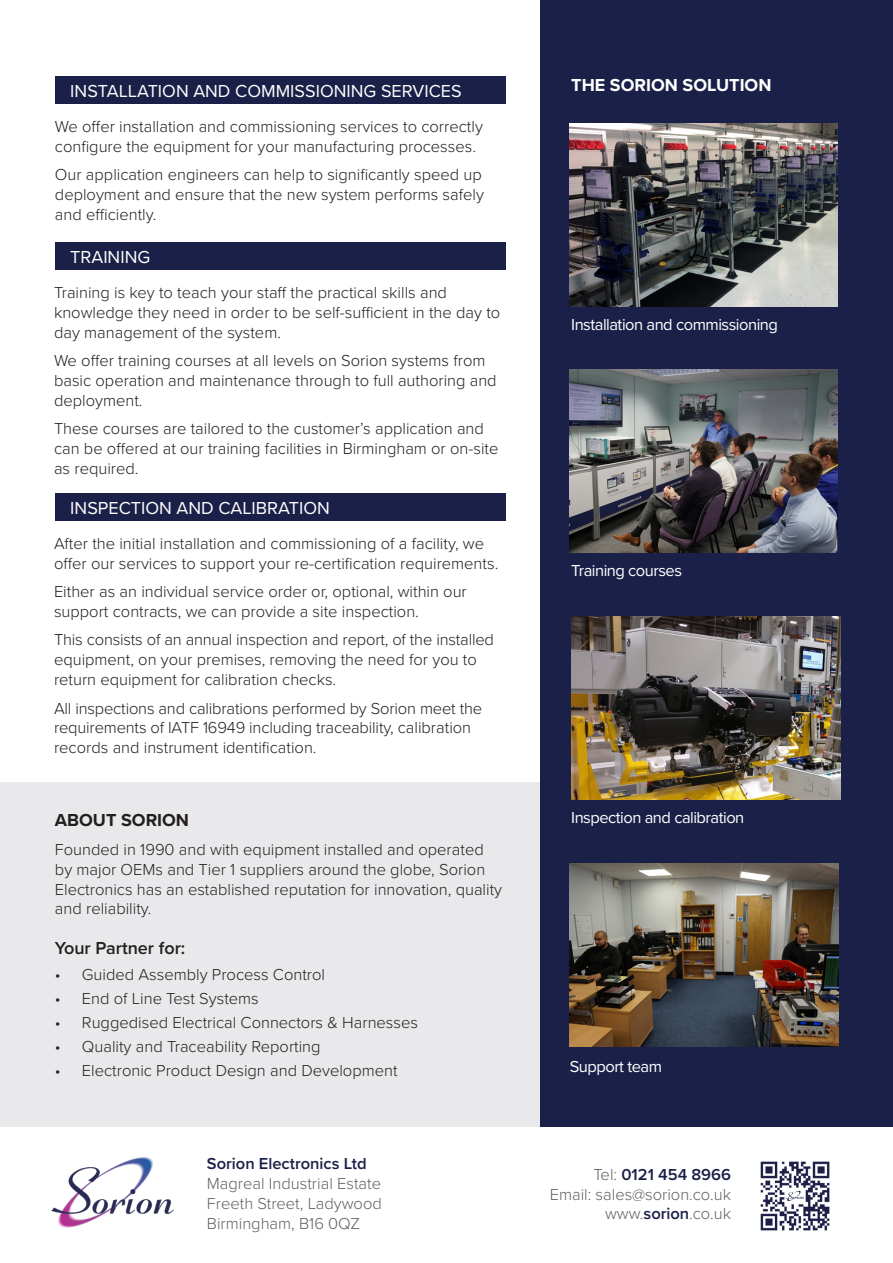
<style>
.page{position:relative;width:893px;height:1263px;background:#fff}
.page>*{position:absolute;margin:0;border:0;box-sizing:border-box;transform-origin:0 0}
.t1{font:18px "Proxima Nova";color:#fff}
.t2{font:700 18px "Proxima Nova";color:#fff}
.t3{font:600 18px "Proxima Nova";color:#231f20}
.t4{font:700 18px "Proxima Nova";color:#231f20}
.t5{font:300 16.5px/19.8px "Proxima Nova";color:#231f20}
.t6{font:300 16.5px "Proxima Nova";color:#606060}
.t7{font:16.5px "Proxima Nova";letter-spacing:-.03em;color:#fff}
.t8{font:600 16.5px "Proxima Nova";color:#1a1f47}
.s1{font-weight:300;color:#606060}
.s2{font-weight:600;color:#1a1f47}
</style>
<div class="page">
<div style="left:0;top:782px;width:893px;height:345px;background:#e9e9eb"></div>
<div style="left:540px;top:0;width:353px;height:1127px;background:#1b2048"></div>
<img style="left:570px;top:863px;width:269px;height:183px">
<img style="left:760px;top:1161px;width:70px;height:70px">
<img style="left:51px;top:1157px;width:123px;height:71px">
<div style="left:55px;top:77px;width:450px;height:27px;background:#1b2048"></div>
<div style="left:55px;top:242px;width:450px;height:28px;background:#1b2048"></div>
<div style="left:55px;top:493px;width:450px;height:28px;background:#1b2048"></div>
<img style="left:570px;top:123px;width:267px;height:183px">
<img style="left:570px;top:370px;width:267px;height:183px">
<img style="left:571px;top:617px;width:269px;height:182px">
<p class="t1" style="left:70px;top:78px;width:393px">INSTALLATION AND COMMISSIONING SERVICES</p>
<p class="t5" style="left:55px;top:116px;width:429px">We offer installation and commissioning services to correctly configure the equipment for your manufacturing processes.</p>
<p class="t5" style="left:55px;top:164px;width:430px">Our application engineers can help to significantly speed up deployment and ensure that the new system performs safely and efficiently.</p>
<p class="t1" style="left:70px;top:244px;width:81px">TRAINING</p>
<p class="t5" style="left:54px;top:282px;width:448px">Training is key to teach your staff the practical skills and knowledge they need in order to be self-sufficient in the day to day management of the system.</p>
<p class="t5" style="left:54px;top:350px;width:444px">We offer training courses at all levels on Sorion systems from basic operation and maintenance through to full authoring and deployment.</p>
<p class="t5" style="left:54px;top:418px;width:446px">These courses are tailored to the customer’s application and can be offered at our training facilities in Birmingham or on-site as required.</p>
<p class="t1" style="left:70px;top:495px;width:261px">INSPECTION AND CALIBRATION</p>
<p class="t5" style="left:54px;top:532px;width:446px">After the initial installation and commissioning of a facility, we offer our services to support your re-certification requirements.</p>
<p class="t5" style="left:54px;top:581px;width:414px">Either as an individual service order or, optional, within our support contracts, we can provide a site inspection.</p>
<p class="t5" style="left:54px;top:629px;width:441px">This consists of an annual inspection and report, of the installed equipment, on your premises, removing the need for you to return equipment for calibration checks.</p>
<p class="t5" style="left:54px;top:697px;width:430px">All inspections and calibrations performed by Sorion meet the requirements of IATF 16949 including traceability, calibration records and instrument identification.</p>
<p class="t4" style="left:55px;top:807px;width:136px">ABOUT SORION</p>
<p class="t5" style="left:55px;top:839px;width:449px">Founded in 1990 and with equipment installed and operated by major OEMs and Tier 1 suppliers around the globe, Sorion Electronics has an established reputation for innovation, quality and reliability.</p>
<p class="t3" style="left:55px;top:934px;width:132px">Your Partner for:</p>
<p class="t5" style="left:55px;top:963px;width:272px">• Guided Assembly Process Control</p>
<p class="t5" style="left:55px;top:987px;width:205px">• End of Line Test Systems</p>
<p class="t5" style="left:55px;top:1011px;width:365px">• Ruggedised Electrical Connectors &amp; Harnesses</p>
<p class="t5" style="left:55px;top:1035px;width:267px">• Quality and Traceability Reporting</p>
<p class="t5" style="left:55px;top:1059px;width:344px">• Electronic Product Design and Development</p>
<p class="t8" style="left:207px;top:1151px;width:161px">Sorion Electronics Ltd</p>
<p class="t6" style="left:207px;top:1171px;width:176px">Magreal Industrial Estate</p>
<p class="t6" style="left:207px;top:1191px;width:176px">Freeth Street, Ladywood</p>
<p class="t6" style="left:207px;top:1211px;width:155px">Birmingham, B16 0QZ</p>
<p class="t2" style="left:571px;top:71px;width:202px">THE SORION SOLUTION</p>
<p class="t7" style="left:571px;top:312px;width:208px">Installation and commissioning</p>
<p class="t7" style="left:571px;top:559px;width:112px">Training courses</p>
<p class="t7" style="left:571px;top:805px;width:175px">Inspection and calibration</p>
<p class="t7" style="left:570px;top:1054px;width:94px">Support team</p>
<p class="t8" style="left:593px;top:1162px;width:139px"><span class="s1">Tel:</span> 0121 454 8966</p>
<p class="t6" style="left:550px;top:1182px;width:183px">Email: sales@sorion.co.uk</p>
<p class="t6" style="left:605px;top:1201px;width:127px">www.<span class="s2">sorion</span>.co.uk</p>
</div>
